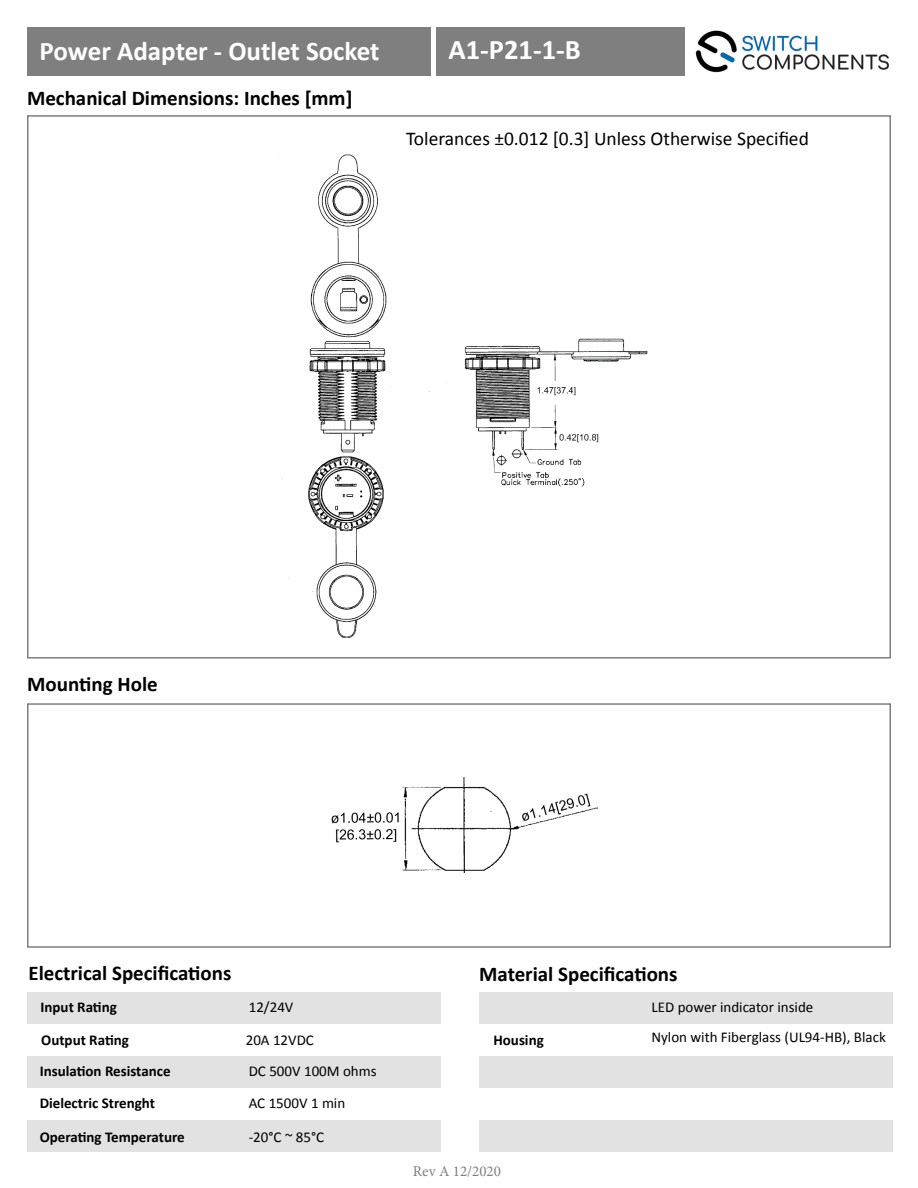
<style>
.page{position:relative;width:918px;height:1188px;background:#fff}
.page>*{position:absolute;margin:0;border:0;box-sizing:border-box;transform-origin:0 0}
.t1{font:700 28.5px "Calibri";color:#fff}
.t2{font:700 27px "Calibri";color:#fff}
.t3{font:700 21px "Calibri";color:#000}
.t4{font:19.5px "Calibri";color:#000}
.t5{font:15px "Calibri";color:#000}
.t6{font:700 15px "Calibri";color:#000}
.t7{font:15px "Minion Pro";color:#7f7f7f}
</style>
<div class="page">
<img style="left:695px;top:30px;width:194px;height:43px">
<div style="left:27px;top:703px;width:864px;height:245px;border:2px solid #7f7f7f"></div>
<div style="left:27px;top:992px;width:414px;height:31px;background:#e2e2e2"></div>
<div style="left:479px;top:992px;width:414px;height:31px;background:#e2e2e2"></div>
<div style="left:27px;top:1056px;width:414px;height:32px;background:#e2e2e2"></div>
<div style="left:479px;top:1056px;width:414px;height:32px;background:#e2e2e2"></div>
<div style="left:27px;top:1120px;width:414px;height:32px;background:#e2e2e2"></div>
<div style="left:479px;top:1120px;width:414px;height:32px;background:#e2e2e2"></div>
<div style="left:27px;top:27px;width:404px;height:49px;background:#7f7f7f"></div>
<div style="left:436px;top:27px;width:249px;height:49px;background:#7f7f7f"></div>
<img style="left:331px;top:777px;width:266px;height:96px">
<img style="left:282px;top:154px;width:366px;height:484px">
<p class="t2" style="left:40px;top:32px;width:342px">Power Adapter - Outlet Socket</p>
<p class="t1" style="left:448px;top:30px;width:134px">A1-P21-1-B</p>
<p class="t3" style="left:27px;top:83px;width:327px">Mechanical Dimensions: Inches [mm]</p>
<p class="t4" style="left:406px;top:126px;width:404px">Tolerances ±0.012 [0.3] Unless Otherwise Specified</p>
<p class="t3" style="left:27px;top:669px;width:132px">Mounting Hole</p>
<p class="t3" style="left:28px;top:958px;width:205px">Electrical Specifications</p>
<p class="t3" style="left:479px;top:959px;width:200px">Material Specifications</p>
<p class="t5" style="left:249px;top:998px;width:46px">12/24V</p>
<p class="t5" style="left:651px;top:998px;width:163px">LED power indicator inside</p>
<p class="t6" style="left:40px;top:996px;width:78px">Input Rating</p>
<p class="t6" style="left:41px;top:1029px;width:89px">Output Rating</p>
<p class="t6" style="left:493px;top:1029px;width:52px">Housing</p>
<p class="t5" style="left:246px;top:1031px;width:70px">20A 12VDC</p>
<p class="t5" style="left:651px;top:1028px;width:236px">Nylon with Fiberglass (UL94-HB), Black</p>
<p class="t6" style="left:40px;top:1061px;width:132px">Insulation Resistance</p>
<p class="t6" style="left:40px;top:1093px;width:117px">Dielectric Strenght</p>
<p class="t6" style="left:40px;top:1126px;width:147px">Operating Temperature</p>
<p class="t5" style="left:249px;top:1062px;width:129px">DC 500V 100M ohms</p>
<p class="t5" style="left:249px;top:1094px;width:98px">AC 1500V 1 min</p>
<p class="t5" style="left:249px;top:1127px;width:77px">-20°C ~ 85°C</p>
<p class="t7" style="left:413px;top:1162px;width:90px">Rev A 12/2020</p>
</div>
